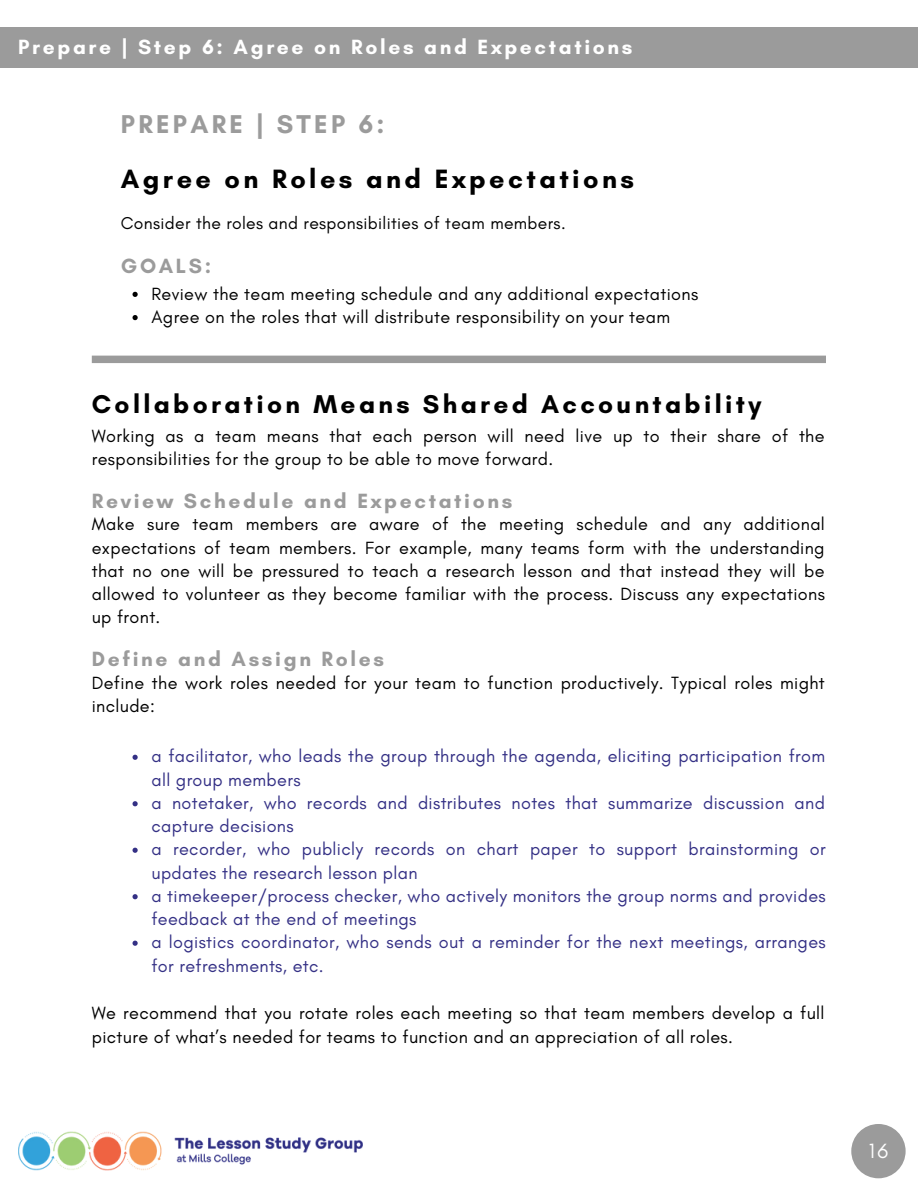
<style>
.page{position:relative;width:918px;height:1188px;background:#fff}
.page>*{position:absolute;margin:0;border:0;box-sizing:border-box;transform-origin:0 0}
.t1{font:700 27px "Glacial Indifference";letter-spacing:.125em;color:#000}
.t2{font:700 26.25px "Glacial Indifference";letter-spacing:.125em;color:#000}
.t3{font:700 26.25px "Glacial Indifference";letter-spacing:.125em;color:#9b9b9b}
.t4{font:700 21px "Glacial Indifference";letter-spacing:.125em;color:#9b9b9b}
.t5{font:700 21px "Glacial Indifference";letter-spacing:.125em;color:#fff}
.t6{font:21px "Glacial Indifference";color:#fff}
.t7{font:18px/23.2px "Glacial Indifference";letter-spacing:.02em;color:#000}
.t8{font:18px/23.2px "Glacial Indifference";letter-spacing:.02em;color:#343085}
.t9{font:17.55px "Glacial Indifference";letter-spacing:.02em;color:#000}
</style>
<div class="page">
<img style="left:18px;top:1132px;width:344px;height:38px">
<div style="left:851px;top:1124px;width:55px;height:54px;background:#9b9b9b;border-radius:50%"></div>
<div style="left:0;top:27px;width:918px;height:40px;background:#9b9b9b"></div>
<svg style="left:133px;top:292px;width:5px;height:5px"></svg>
<svg style="left:133px;top:315px;width:5px;height:5px"></svg>
<div style="left:92px;top:356px;width:734px;height:7px;background:#9b9b9b"></div>
<svg style="left:133px;top:755px;width:5px;height:5px"></svg>
<svg style="left:133px;top:801px;width:5px;height:5px"></svg>
<svg style="left:133px;top:848px;width:5px;height:5px"></svg>
<svg style="left:133px;top:894px;width:5px;height:5px"></svg>
<svg style="left:133px;top:941px;width:5px;height:5px"></svg>
<p class="t5" style="left:18px;top:34px;width:616px">Prepare | Step 6: Agree on Roles and Expectations</p>
<h2 class="t3" style="left:121px;top:109px;width:265px">PREPARE | STEP 6:</h2>
<h1 class="t1" style="left:121px;top:163px;width:515px">Agree on Roles and Expectations</h1>
<p class="t9" style="left:121px;top:212px;width:446px">Consider the roles and responsibilities of team members.</p>
<p class="t4" style="left:121px;top:253px;width:92px">GOALS:</p>
<p class="t7" style="left:151px;top:282px;width:548px">Review the team meeting schedule and any additional expectations<br>Agree on the roles that will distribute responsibility on your team</p>
<h2 class="t2" style="left:92px;top:388px;width:671px">Collaboration Means Shared Accountability</h2>
<p class="t7" style="left:92px;top:424px;width:734px">Working as a team means that each person will need live up to their share of the responsibilities for the group to be able to move forward.</p>
<p class="t4" style="left:92px;top:488px;width:422px">Review Schedule and Expectations</p>
<p class="t7" style="left:92px;top:512px;width:735px;text-align:justify">Make sure team members are aware of the meeting schedule and any additional expectations of team members. For example, many teams form with the understanding that no one will be pressured to teach a research lesson and that instead they will be allowed to volunteer as they become familiar with the process. Discuss any expectations up front.</p>
<p class="t4" style="left:92px;top:646px;width:294px">Define and Assign Roles</p>
<p class="t7" style="left:92px;top:671px;width:735px">Define the work roles needed for your team to function productively. Typical roles might include:</p>
<p class="t8" style="left:151px;top:745px;width:676px">a facilitator, who leads the group through the agenda, eliciting participation from all group members<br>a notetaker, who records and distributes notes that summarize discussion and capture decisions<br>a recorder, who publicly records on chart paper to support brainstorming or updates the research lesson plan<br>a timekeeper/process checker, who actively monitors the group norms and provides feedback at the end of meetings<br>a logistics coordinator, who sends out a reminder for the next meetings, arranges for refreshments, etc.</p>
<p class="t7" style="left:92px;top:1002px;width:734px">We recommend that you rotate roles each meeting so that team members develop a full picture of what’s needed for teams to function and an appreciation of all roles.</p>
<p class="t6" style="left:869px;top:1138px;width:21px">16</p>
</div>
